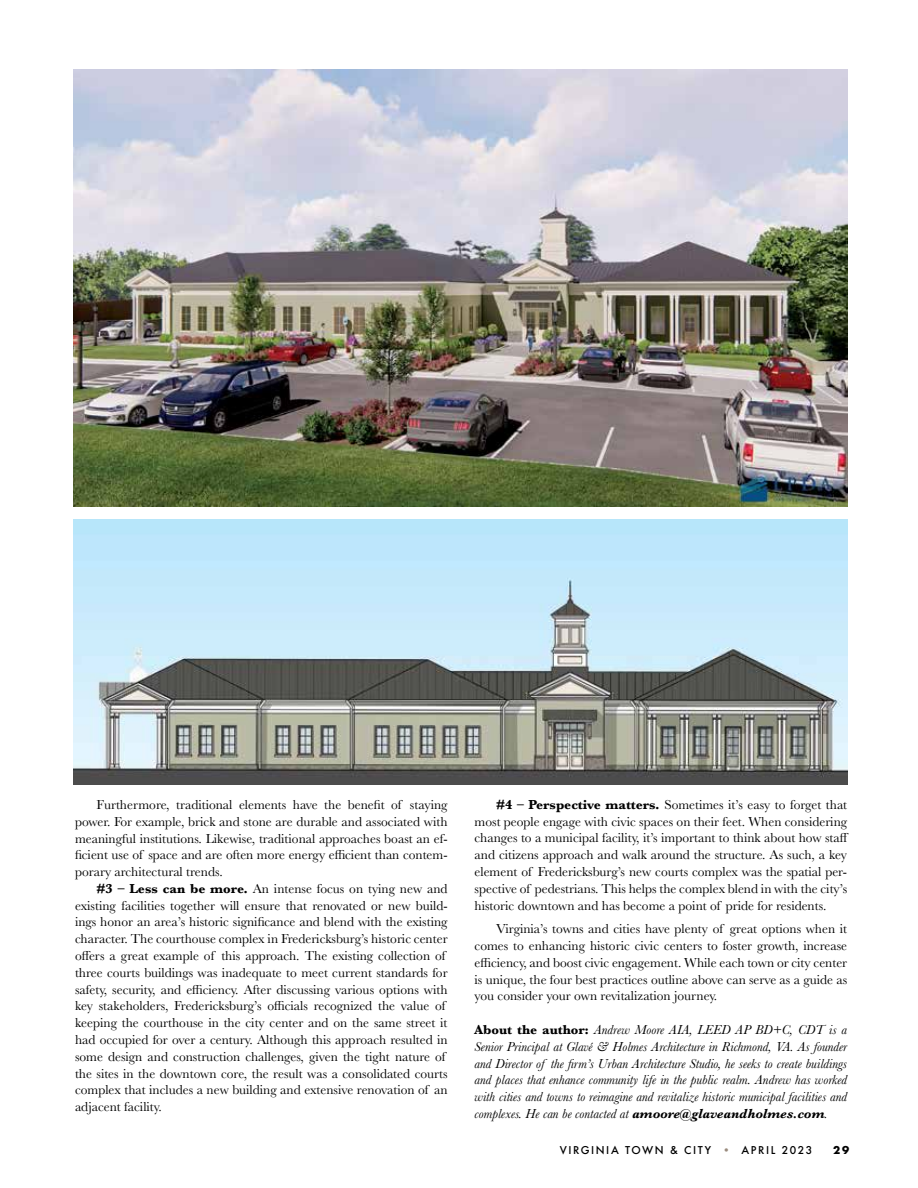
<style>
.page{position:relative;width:918px;height:1188px;background:#fff}
.page>*{position:absolute;margin:0;border:0;box-sizing:border-box;transform-origin:0 0}
.t1{font:13.5px/16.8px "Baskerville";color:#000;text-align:justify}
.t2{font:italic 13.5px/16.8px "Baskerville";color:#000;text-align:justify}
.t3{font:500 10.5px "Futura";letter-spacing:.15em;color:#000}
.t4{font:700 10.5px "Futura";color:#000}
.s1{font-weight:700}
.s2{font-weight:700;font-style:normal}
.s3{color:#9a8b7d}
</style>
<div class="page">
<img style="left:74px;top:519px;width:773px;height:265px">
<img style="left:74px;top:69px;width:773px;height:438px">
<p class="t1" style="left:75px;top:796px;width:374px;text-indent:22px">Furthermore, traditional elements have the benefit of staying power. For example, brick and stone are durable and associated with meaningful institutions. Likewise, traditional approaches boast an ef&shy;ficient use of space and are often more energy efficient than contem&shy;porary architectural trends.</p>
<p class="t1" style="left:75px;top:880px;width:374px;text-align:left;text-indent:22px"><span class="s1">#3 – Less can be more.</span> An intense focus on tying new and existing facilities together will ensure that renovated or new build&shy;ings honor an area’s historic significance and blend with the existing character. The courthouse complex in Fredericksburg’s historic center offers a great example of this approach. The existing collection of three courts buildings was inadequate to meet current standards for safety, security, and efficiency. After discussing various options with key stakeholders, Fredericksburg’s officials recognized the value of keeping the courthouse in the city center and on the same street it had occupied for over a century. Although this approach resulted in some design and construction challenges, given the tight nature of the sites in the downtown core, the result was a consolidated courts complex that includes a new building and extensive renovation of an adjacent facility.</p>
<p class="t1" style="left:475px;top:796px;width:376px;text-indent:22px"><span class="s1">#4 – Perspective matters.</span> Sometimes it’s easy to forget that most people engage with civic spaces on their feet. When considering changes to a municipal facility, it’s important to think about how staff and citizens approach and walk around the structure. As such, a key element of Fredericksburg’s new courts complex was the spatial per&shy;spective of pedestrians. This helps the complex blend in with the city’s historic downtown and has become a point of pride for residents.</p>
<p class="t1" style="left:475px;top:921px;width:374px;text-indent:22px">Virginia’s towns and cities have plenty of great options when it comes to enhancing historic civic centers to foster growth, increase efficiency, and boost civic engagement. While each town or city center is unique, the four best practices outline above can serve as a guide as you consider your own revitalization journey.</p>
<p class="t2" style="left:475px;top:1021px;width:374px"><span class="s2">About the author:</span> Andrew Moore AIA, LEED AP BD+C, CDT is a Senior Principal at Glavé &amp; Holmes Architecture in Richmond, VA. As founder and Director of the firm’s Urban Architecture Studio, he seeks to create buildings and places that enhance community life in the public realm. Andrew has worked with cities and towns to reimagine and revitalize historic municipal facilities and complexes. He can be contacted at <span class="s1">amoore@glaveandholmes.com</span>.</p>
<p class="t3" style="left:560px;top:1143px;width:254px">VIRGINIA TOWN &amp; CITY <span class="s3">•</span> APRIL 2023</p>
<p class="t4" style="left:833px;top:1143px;width:17px">29</p>
</div>
